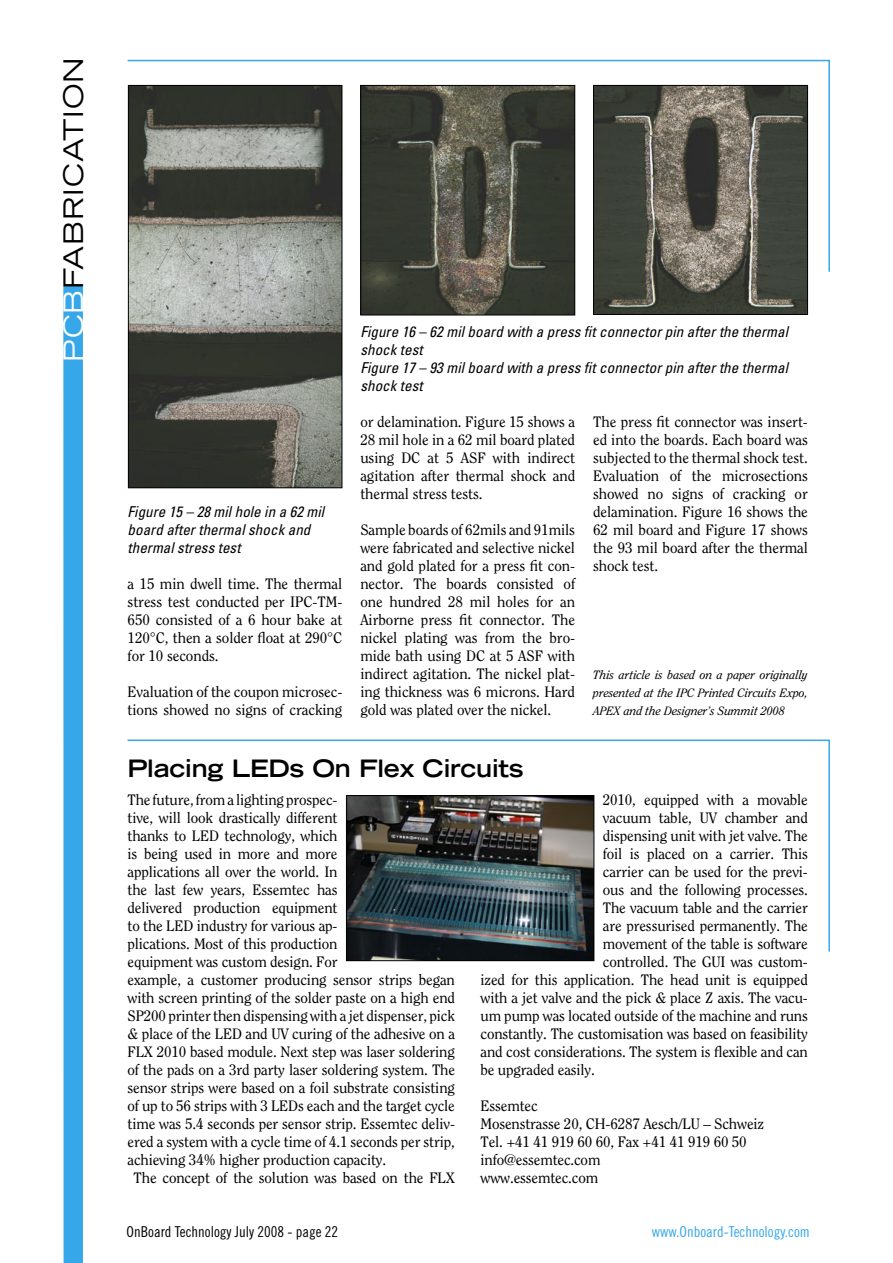
<style>
.page{position:relative;width:893px;height:1263px;background:#fff}
.page>*{position:absolute;margin:0;border:0;box-sizing:border-box;transform-origin:0 0}
.t1{font:expanded 27px "Trade Gothic LH";letter-spacing:.03em;color:#000}
.t2{font:700 expanded 24px "Trade Gothic LH";letter-spacing:-.01em;color:#000}
.t3{font:15px/18px "Clearface";letter-spacing:-.01em;color:#000;text-align:justify}
.t4{font:italic condensed 15px/18px "Univers";letter-spacing:.005em;color:#000}
.t5{font:15px "Trade Gothic Cond Eighteen";color:#000}
.t6{font:15px "Trade Gothic Cond Eighteen";color:#36a7e9}
.t7{font:italic 12px/18px "Clearface";letter-spacing:-.005em;color:#000;text-align:justify}
.s1{color:#fff}
</style>
<div class="page">
<div style="left:63px;top:286px;width:20px;height:977px;background:#36a7e9"></div>
<svg style="left:127px;top:59px;width:703px;height:214px"></svg>
<img style="left:130px;top:87px;width:210px;height:399px">
<div style="left:128px;top:85px;width:214px;height:403px;border:1px solid #000"></div>
<img style="left:362px;top:87px;width:211px;height:226px">
<div style="left:360px;top:85px;width:215px;height:230px;border:1px solid #000"></div>
<img style="left:595px;top:87px;width:211px;height:226px">
<div style="left:593px;top:85px;width:215px;height:230px;border:1px solid #000"></div>
<img style="left:348px;top:953px;width:244px;height:6px">
<svg style="left:127px;top:739px;width:703px;height:214px"></svg>
<h1 class="t1" style="left:56px;top:362px;width:306px;rotate:-90deg"><span class="s1">PCB</span>FABRICATION</h1>
<p class="t4" style="left:128px;top:502px;width:198px">Figure 15 – 28 mil hole in a 62 mil board after thermal shock and thermal stress test</p>
<p class="t3" style="left:128px;top:575px;width:216px">a 15 min dwell time. The thermal stress test conducted per IPC-TM-650 consisted of a 6 hour bake at 120°C, then a solder float at 290°C for 10 seconds.</p>
<p class="t3" style="left:128px;top:683px;width:216px">Evaluation of the coupon microsec&shy;tions showed no signs of cracking</p>
<p class="t4" style="left:360px;top:322px;width:429px">Figure 16 – 62 mil board with a press fit connector pin after the thermal shock test<br>Figure 17 – 93 mil board with a press fit connector pin after the thermal shock test</p>
<p class="t3" style="left:593px;top:413px;width:216px">The press fit connector was insert&shy;ed into the boards. Each board was subjected to the thermal shock test.<br>Evaluation of the microsections showed no signs of cracking or delamination. Figure 16 shows the 62 mil board and Figure 17 shows the 93 mil board after the thermal shock test.</p>
<p class="t3" style="left:360px;top:413px;width:216px">or delamination. Figure 15 shows a 28 mil hole in a 62 mil board plated using DC at 5 ASF with indirect agitation after thermal shock and thermal stress tests.</p>
<p class="t3" style="left:360px;top:521px;width:216px">Sample boards of 62mils and 91mils were fabricated and selective nickel and gold plated for a press fit con&shy;nector. The boards consisted of one hundred 28 mil holes for an Airborne press fit connector. The nickel plating was from the bro&shy;mide bath using DC at 5 ASF with indirect agitation. The nickel plat&shy;ing thickness was 6 microns. Hard gold was plated over the nickel.</p>
<p class="t7" style="left:593px;top:666px;width:216px">This article is based on a paper originally presented at the IPC Printed Circuits Expo, APEX and the Designer’s Summit 2008</p>
<h2 class="t2" style="left:128px;top:752px;width:397px">Placing LEDs On Flex Circuits</h2>
<p class="t3" style="left:128px;top:791px;width:211px">The future, from a lighting prospec-</p>
<p class="t3" style="left:128px;top:809px;width:211px">tive, will look drastically different</p>
<p class="t3" style="left:128px;top:827px;width:211px">thanks to LED technology, which</p>
<p class="t3" style="left:128px;top:845px;width:211px">is being used in more and more</p>
<p class="t3" style="left:128px;top:863px;width:211px">applications all over the world. In</p>
<p class="t3" style="left:128px;top:881px;width:211px">the last few years, Essemtec has</p>
<p class="t3" style="left:128px;top:899px;width:211px">delivered production equipment</p>
<p class="t3" style="left:128px;top:917px;width:211px">to the LED industry for various ap-</p>
<p class="t3" style="left:128px;top:935px;width:211px">plications. Most of this production</p>
<p class="t3" style="left:128px;top:953px;width:211px">equipment was custom design. For</p>
<p class="t3" style="left:128px;top:971px;width:329px">example, a customer producing sensor strips began</p>
<p class="t3" style="left:128px;top:989px;width:329px">with screen printing of the solder paste on a high end</p>
<p class="t3" style="left:128px;top:1007px;width:329px">SP200 printer then dispensing with a jet dispenser, pick</p>
<p class="t3" style="left:128px;top:1025px;width:329px">&amp; place of the LED and UV curing of the adhesive on a</p>
<p class="t3" style="left:128px;top:1043px;width:329px">FLX 2010 based module. Next step was laser soldering</p>
<p class="t3" style="left:128px;top:1061px;width:329px">of the pads on a 3rd party laser soldering system. The</p>
<p class="t3" style="left:128px;top:1079px;width:329px">sensor strips were based on a foil substrate consisting</p>
<p class="t3" style="left:128px;top:1097px;width:329px">of up to 56 strips with 3 LEDs each and the target cycle</p>
<p class="t3" style="left:128px;top:1115px;width:329px">time was 5.4 seconds per sensor strip. Essemtec deliv-</p>
<p class="t3" style="left:128px;top:1133px;width:329px">ered a system with a cycle time of 4.1 seconds per strip,</p>
<p class="t3" style="left:128px;top:1151px;width:260px">achieving 34% higher production capacity.</p>
<p class="t3" style="left:134px;top:1169px;width:323px">The concept of the solution was based on the FLX</p>
<p class="t3" style="left:603px;top:791px;width:207px">2010, equipped with a movable</p>
<p class="t3" style="left:603px;top:809px;width:207px">vacuum table, UV chamber and</p>
<p class="t3" style="left:603px;top:827px;width:207px">dispensing unit with jet valve. The</p>
<p class="t3" style="left:603px;top:845px;width:207px">foil is placed on a carrier. This</p>
<p class="t3" style="left:603px;top:863px;width:207px">carrier can be used for the previ-</p>
<p class="t3" style="left:603px;top:881px;width:207px">ous and the following processes.</p>
<p class="t3" style="left:603px;top:899px;width:207px">The vacuum table and the carrier</p>
<p class="t3" style="left:603px;top:917px;width:207px">are pressurised permanently. The</p>
<p class="t3" style="left:603px;top:935px;width:207px">movement of the table is software</p>
<p class="t3" style="left:603px;top:953px;width:207px">controlled. The GUI was custom-</p>
<p class="t3" style="left:480px;top:971px;width:329px">ized for this application. The head unit is equipped</p>
<p class="t3" style="left:480px;top:989px;width:329px">with a jet valve and the pick &amp; place Z axis. The vacu-</p>
<p class="t3" style="left:480px;top:1007px;width:329px">um pump was located outside of the machine and runs</p>
<p class="t3" style="left:480px;top:1025px;width:329px">constantly. The customisation was based on feasibility</p>
<p class="t3" style="left:480px;top:1043px;width:329px">and cost considerations. The system is flexible and can</p>
<p class="t3" style="left:480px;top:1061px;width:116px">be upgraded easily.</p>
<p class="t3" style="left:480px;top:1097px;width:285px;text-align:left">Essemtec<br>Mosenstrasse 20, CH-6287 Aesch/LU – Schweiz<br>Tel. +41 41 919 60 60, Fax +41 41 919 60 50 info@essemtec.com<br>www.essemtec.com</p>
<p class="t5" style="left:127px;top:1223px;width:213px">OnBoard Technology July 2008 - page 22</p>
<p class="t6" style="left:652px;top:1223px;width:160px">www.Onboard-Technology.com</p>
</div>
